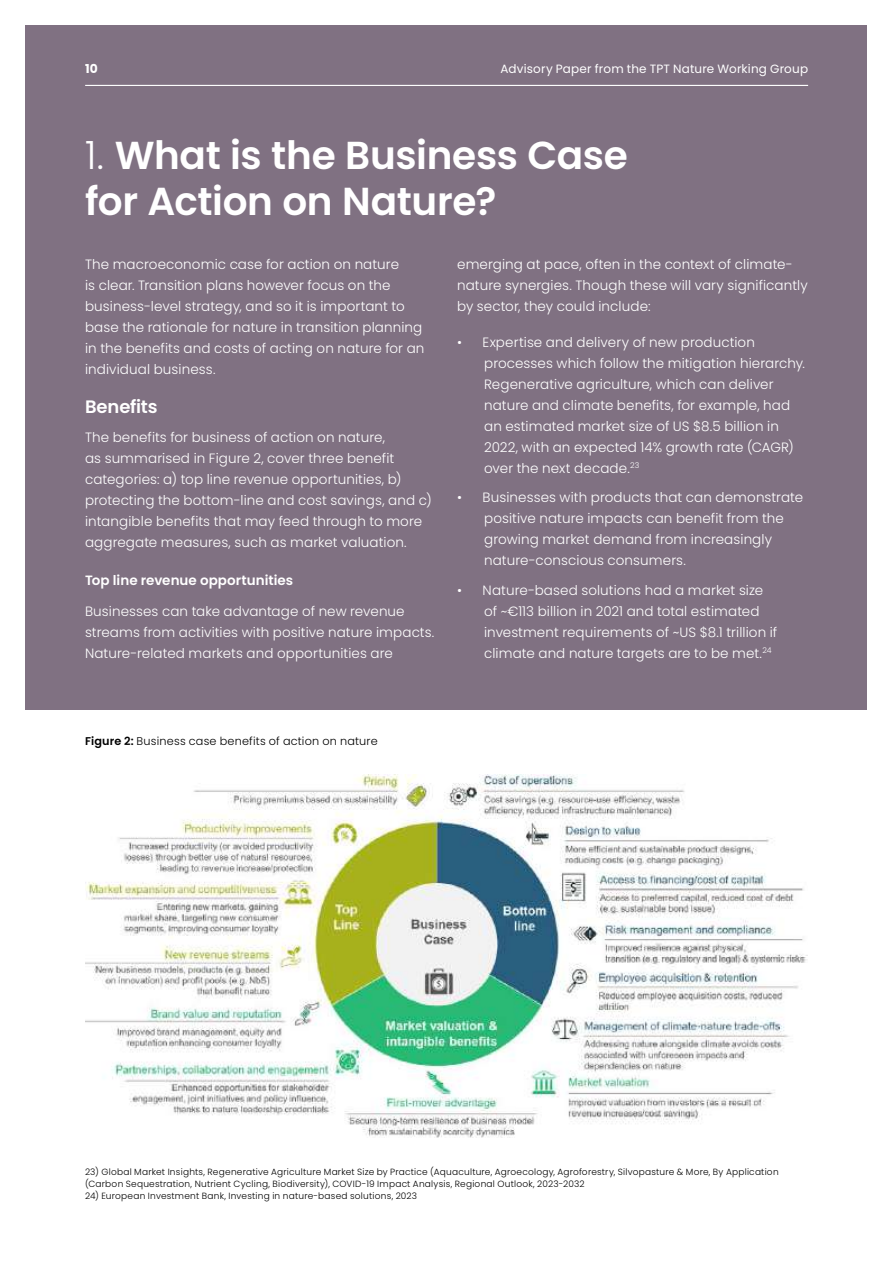
<style>
.page{position:relative;width:893px;height:1263px;background:#fff}
.page>*{position:absolute;margin:0;border:0;box-sizing:border-box;transform-origin:0 0}
.t1{font:600 39px/46.5px "Poppins";letter-spacing:-.01em;color:#fff}
.t2{font:600 18px "Poppins";letter-spacing:-.01em;color:#fff}
.t3{font:300 13.5px/21px "Poppins";letter-spacing:.005em;color:#fff}
.t4{font:600 13.5px "Poppins";color:#fff}
.t5{font:700 12.3px "Poppins";color:#fff}
.t6{font:12px "Poppins";letter-spacing:.015em;color:#fff}
.t7{font:300 11.25px "Poppins";letter-spacing:.02em;color:#000}
.t8{font:300 9px/12px "Poppins";letter-spacing:.025em;color:#000}
.s1{font-weight:300}
.s2{font-weight:600}
</style>
<div class="page">
<div style="left:26px;top:26px;width:841px;height:684px;background:#807182"></div>
<hr style="left:85px;top:85px;width:723px;height:1px;background:#fff">
<img style="left:85px;top:775px;width:723px;height:362px">
<p class="t5" style="left:85px;top:61px;width:14px">10</p>
<p class="t6" style="left:500px;top:62px;width:309px">Advisory Paper from the TPT Nature Working Group</p>
<h1 class="t1" style="left:85px;top:132px;width:544px"><span class="s1">1.</span> What is the Business Case for Action on Nature?</h1>
<p class="t3" style="left:85px;top:254px;width:341px">The macroeconomic case for action on nature<br>is clear. Transition plans however focus on the business-level strategy, and so it is important to base the rationale for nature in transition planning in the benefits and costs of acting on nature for an individual business.</p>
<h2 class="t2" style="left:85px;top:396px;width:74px">Benefits</h2>
<p class="t3" style="left:85px;top:427px;width:348px">The benefits for business of action on nature,<br>as summarised in Figure 2, cover three benefit categories: a) top line revenue opportunities, b) protecting the bottom-line and cost savings, and c) intangible benefits that may feed through to more aggregate measures, such as market valuation.</p>
<p class="t4" style="left:85px;top:573px;width:210px">Top line revenue opportunities</p>
<p class="t3" style="left:85px;top:601px;width:351px">Businesses can take advantage of new revenue streams from activities with positive nature impacts.<br>Nature-related markets and opportunities are</p>
<p class="t3" style="left:457px;top:254px;width:352px">emerging at pace, often in the context of climate&shy;nature synergies. Though these will vary significantly by sector, they could include:</p>
<p class="t3" style="left:484px;top:332px;width:322px;text-indent:-27px">• Expertise and delivery of new production processes which follow the mitigation hierarchy.<br>Regenerative agriculture, which can deliver nature and climate benefits, for example, had an estimated market size of US $8.5 billion in 2022, with an expected 14% growth rate (CAGR) over the next decade.<sup>23</sup></p>
<p class="t3" style="left:484px;top:487px;width:321px;text-indent:-27px">• Businesses with products that can demonstrate positive nature impacts can benefit from the growing market demand from increasingly nature-conscious consumers.</p>
<p class="t3" style="left:484px;top:580px;width:295px;text-indent:-27px">• Nature-based solutions had a market size of ~€113 billion in 2021 and total estimated investment requirements of ~US $8.1 trillion if climate and nature targets are to be met.<sup>24</sup></p>
<p class="t7" style="left:85px;top:735px;width:294px"><span class="s2">Figure 2:</span> Business case benefits of action on nature</p>
<p class="t8" style="left:85px;top:1166px;width:695px">23) Global Market Insights, Regenerative Agriculture Market Size by Practice (Aquaculture, Agroecology, Agroforestry, Silvopasture &amp; More, By Application (Carbon Sequestration, Nutrient Cycling, Biodiversity), COVID-19 Impact Analysis, Regional Outlook, 2023-2032</p>
<p class="t8" style="left:85px;top:1190px;width:334px">24) European Investment Bank, Investing in nature-based solutions, 2023</p>
</div>
